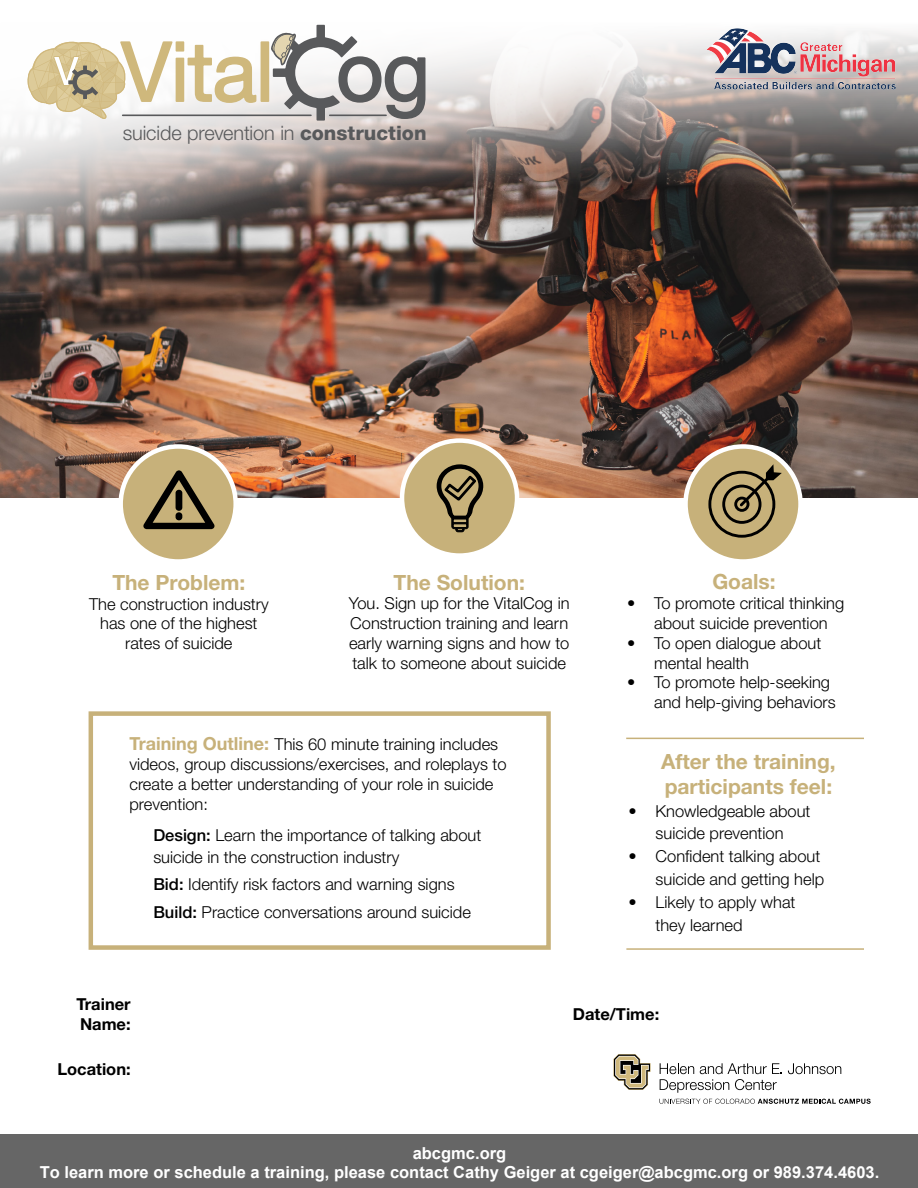
<style>
.page{position:relative;width:918px;height:1188px;background:#fff}
.page>*{position:absolute;margin:0;border:0;box-sizing:border-box;transform-origin:0 0}
.t1{font:700 21px/25.2px "Helvetica Neue LT Std";color:#c7b17a}
.t2{font:300 19.95px "Helvetica Neue LT Std";letter-spacing:-.005em;color:#58595b}
.t3{font:300 16.5px/19.8px "Helvetica Neue LT Std";color:#000}
.t4{font:700 16.5px/18.9px "Arial";color:#fff;text-align:center}
.t5{font:700 16.5px/19.8px "Helvetica Neue LT Std";color:#000}
.s1{font-weight:800}
.s2{font-weight:700;font-size:18px;color:#c7b17a}
.s3{font-weight:500}
</style>
<div class="page">
<img style="left:0;top:32px;width:918px;height:458px">
<div style="left:0;top:1134px;width:918px;height:54px;background:#666"></div>
<div style="left:121px;top:446px;width:115px;height:116px;background:#c7b17a;border-radius:50%"></div>
<div style="left:118px;top:444px;width:120px;height:120px;border:4px solid #fff;border-radius:50%"></div>
<svg style="left:143px;top:470px;width:72px;height:59px"></svg>
<div style="left:176px;top:490px;width:6px;height:21px;background:#000;border-radius:3px"></div>
<div style="left:176px;top:512px;width:6px;height:8px;background:#000;border-radius:3px"></div>
<div style="left:402px;top:441px;width:115px;height:115px;background:#c7b17a;border-radius:50%"></div>
<div style="left:400px;top:438px;width:119px;height:120px;border:4px solid #fff;border-radius:50%"></div>
<svg style="left:436px;top:464px;width:48px;height:69px"></svg>
<svg style="left:686px;top:446px;width:115px;height:116px;background:#cebb8b"></svg>
<div style="left:683px;top:444px;width:120px;height:120px;border:4px solid #fff;border-radius:50%"></div>
<svg style="left:708px;top:464px;width:74px;height:74px;background:#9a895e"></svg>
<svg style="left:613px;top:1054px;width:38px;height:36px"></svg>
<svg style="left:788px;top:1063px;width:53px;height:11px"></svg>
<svg style="left:660px;top:1063px;width:122px;height:30px"></svg>
<svg style="left:660px;top:1099px;width:211px;height:5px"></svg>
<div style="left:89px;top:711px;width:462px;height:239px;background:#fff;border:4px solid #c7b17a"></div>
<hr style="left:626px;top:738px;width:238px;height:1px;background:#c7b17a">
<hr style="left:626px;top:948px;width:238px;height:2px;background:#c7b17a">
<hr style="left:123px;top:115px;width:188px;height:1px;background:#58595b">
<div style="left:261px;top:42px;width:7px;height:59px;background:#cfb87c"></div>
<div style="left:261px;top:41px;width:8px;height:61px;border:2px solid #cfb87c"></div>
<svg style="left:26px;top:41px;width:232px;height:78px"></svg>
<svg style="left:270px;top:24px;width:156px;height:97px"></svg>
<img style="left:697px;top:28px;width:213px;height:73px">
<p class="t2" style="left:123px;top:120px;width:305px">suicide prevention in <span class="s1">construction</span></p>
<p class="t1" style="left:112px;top:569px;width:134px">The Problem:</p>
<p class="t3" style="left:89px;top:593px;width:181px;text-align:center">The construction industry has one of the highest rates of suicide</p>
<p class="t1" style="left:394px;top:569px;width:133px">The Solution:</p>
<p class="t3" style="left:349px;top:593px;width:222px;text-align:justify">You. Sign up for the VitalCog in Construction training and learn early warning signs and how to talk to someone about suicide</p>
<p class="t3" style="left:129px;top:734px;width:379px"><span class="s2">Training Outline:</span> This 60 minute training includes videos, group discussions/exercises, and roleplays to create a better understanding of your role in suicide prevention:</p>
<p class="t3" style="left:153px;top:824px;width:329px;line-height:21.6px"><span class="s3">Design:</span> Learn the importance of talking about suicide in the construction industry</p>
<p class="t3" style="left:153px;top:870px;width:319px;line-height:27.6px"><span class="s3">Bid:</span> Identify risk factors and warning signs<br><span class="s3">Build:</span> Practice conversations around suicide</p>
<p class="t1" style="left:712px;top:569px;width:65px">Goals:</p>
<p class="t3" style="left:654px;top:593px;width:192px;text-indent:-27px">• To promote critical thinking about suicide prevention</p>
<p class="t3" style="left:654px;top:633px;width:169px;text-indent:-27px">• To open dialogue about mental health</p>
<p class="t3" style="left:654px;top:672px;width:183px;text-indent:-27px">• To promote help-seeking and help-giving behaviors</p>
<p class="t1" style="left:661px;top:748px;width:176px">After the training, participants feel:</p>
<p class="t3" style="left:629px;top:799px;width:183px;line-height:22.8px;text-align:center">• Knowledgeable about suicide prevention</p>
<p class="t3" style="left:629px;top:845px;width:197px;line-height:22.8px;text-align:right">• Confident talking about suicide and getting help</p>
<p class="t3" style="left:656px;top:890px;width:141px;line-height:22.8px;text-indent:-27px">• Likely to apply what they learned</p>
<p class="t5" style="left:76px;top:994px;width:56px">Trainer<br>Name:</p>
<p class="t5" style="left:573px;top:1004px;width:88px">Date/Time:</p>
<p class="t5" style="left:57px;top:1059px;width:75px">Location:</p>
<p class="t4" style="left:40px;top:1144px;width:841px">abcgmc.org<br>To learn more or schedule a training, please contact Cathy Geiger at cgeiger@abcgmc.org or 989.374.4603.</p>
</div>
